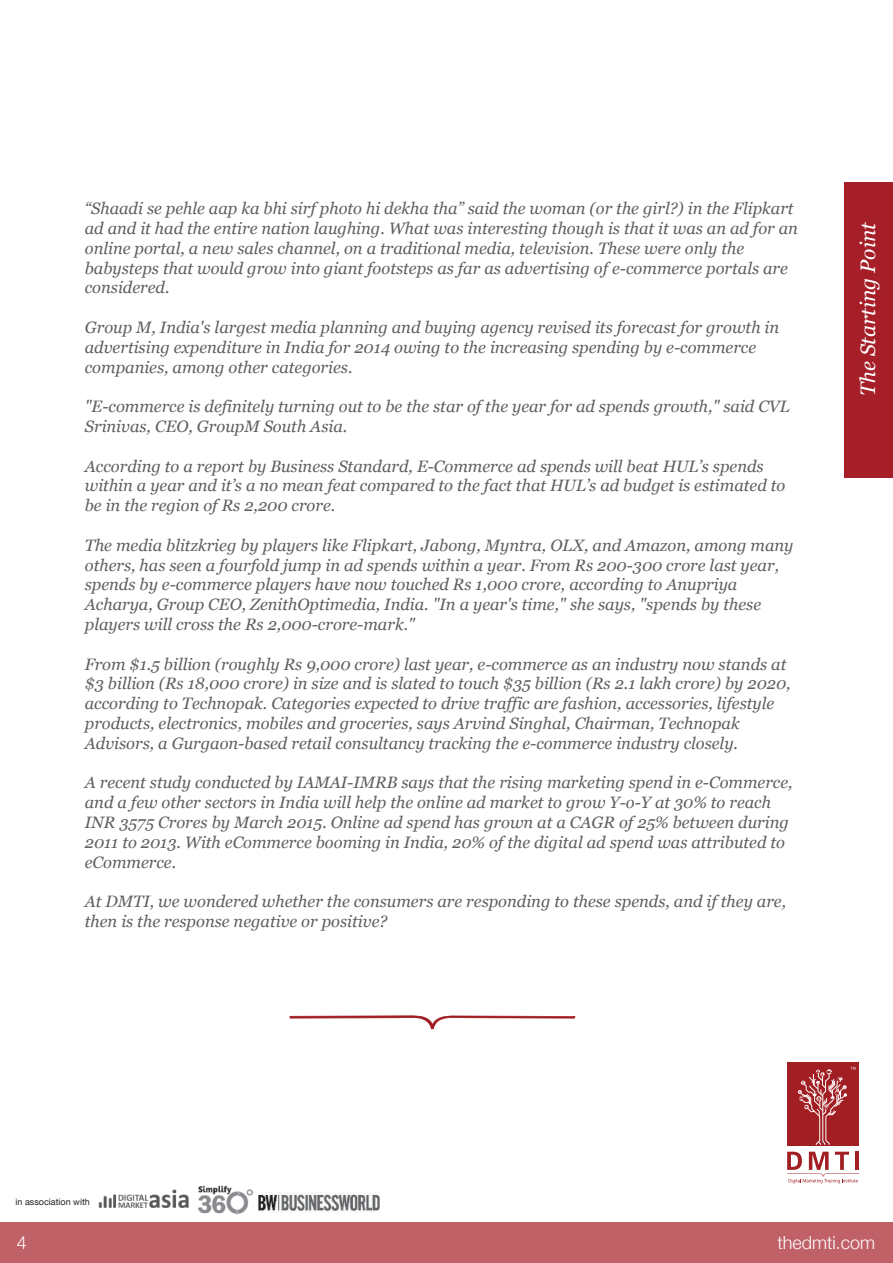
<style>
.page{position:relative;width:893px;height:1263px;background:#fff}
.page>*{position:absolute;margin:0;border:0;box-sizing:border-box;transform-origin:0 0}
.t1{font:italic 21px "Georgia";color:#fff}
.t2{font:300 18px "Helvetica Neue";color:#fff}
.t3{font:italic 16.5px/19.8px "Georgia";color:#5e5f5f}
.t4{font:9px "Helvetica Neue";color:#231f20}
</style>
<div class="page">
<svg style="left:787px;top:1152px;width:72px;height:31px"></svg>
<div style="left:787px;top:1063px;width:72px;height:83px;background:#a11e23"></div>
<svg style="left:798px;top:1067px;width:58px;height:78px"></svg>
<div style="left:845px;top:183px;width:48px;height:295px;background:#a51e28"></div>
<div style="left:0;top:1223px;width:893px;height:40px;background:#c06168"></div>
<img style="left:98px;top:1189px;width:91px;height:20px">
<img style="left:197px;top:1185px;width:57px;height:30px">
<img style="left:259px;top:1194px;width:120px;height:18px">
<svg style="left:289px;top:1015px;width:287px;height:14px"></svg>
<p class="t3" style="left:85px;top:199px;width:715px">“Shaadi se pehle aap ka bhi sirf photo hi dekha tha” said the woman (or the girl?) in the Flipkart ad and it had the entire nation laughing. What was interesting though is that it was an ad for an online portal, a new sales channel, on a traditional media, television. These were only the babysteps that would grow into giant footsteps as far as advertising of e-commerce portals are considered.</p>
<p class="t3" style="left:85px;top:317px;width:696px">Group M, India's largest media planning and buying agency revised its forecast for growth in advertising expenditure in India for 2014 owing to the increasing spending by e-commerce companies, among other categories.</p>
<p class="t3" style="left:85px;top:397px;width:707px">"E-commerce is definitely turning out to be the star of the year for ad spends growth," said CVL<br>Srinivas, CEO, GroupM South Asia.</p>
<p class="t3" style="left:85px;top:456px;width:702px">According to a report by Business Standard, E-Commerce ad spends will beat HUL’s spends within a year and it’s a no mean feat compared to the fact that HUL’s ad budget is estimated to be in the region of Rs 2,200 crore.</p>
<p class="t3" style="left:85px;top:535px;width:710px">The media blitzkrieg by players like Flipkart, Jabong, Myntra, OLX, and Amazon, among many others, has seen a fourfold jump in ad spends within a year. From Rs 200-300 crore last year, spends by e-commerce players have now touched Rs 1,000 crore, according to Anupriya Acharya, Group CEO, ZenithOptimedia, India. "In a year's time," she says, "spends by these players will cross the Rs 2,000-crore-mark."</p>
<p class="t3" style="left:85px;top:654px;width:707px">From $1.5 billion (roughly Rs 9,000 crore) last year, e-commerce as an industry now stands at $3 billion (Rs 18,000 crore) in size and is slated to touch $35 billion (Rs 2.1 lakh crore) by 2020, according to Technopak. Categories expected to drive traffic are fashion, accessories, lifestyle products, electronics, mobiles and groceries, says Arvind Singhal, Chairman, Technopak Advisors, a Gurgaon-based retail consultancy tracking the e-commerce industry closely.</p>
<p class="t3" style="left:85px;top:773px;width:709px">A recent study conducted by IAMAI-IMRB says that the rising marketing spend in e-Commerce, and a few other sectors in India will help the online ad market to grow Y-o-Y at 30% to reach INR 3575 Crores by March 2015. Online ad spend has grown at a CAGR of 25% between during 2011 to 2013. With eCommerce booming in India, 20% of the digital ad spend was attributed to eCommerce.</p>
<p class="t3" style="left:85px;top:892px;width:703px">At DMTI, we wondered whether the consumers are responding to these spends, and if they are, then is the response negative or positive?</p>
<p class="t1" style="left:855px;top:396px;width:176px;rotate:-90deg">The Starting Point</p>
<p class="t4" style="left:16px;top:1197px;width:76px">in association with</p>
<p class="t2" style="left:17px;top:1232px;width:12px">4</p>
<p class="t2" style="left:777px;top:1232px;width:99px">thedmti.com</p>
</div>
